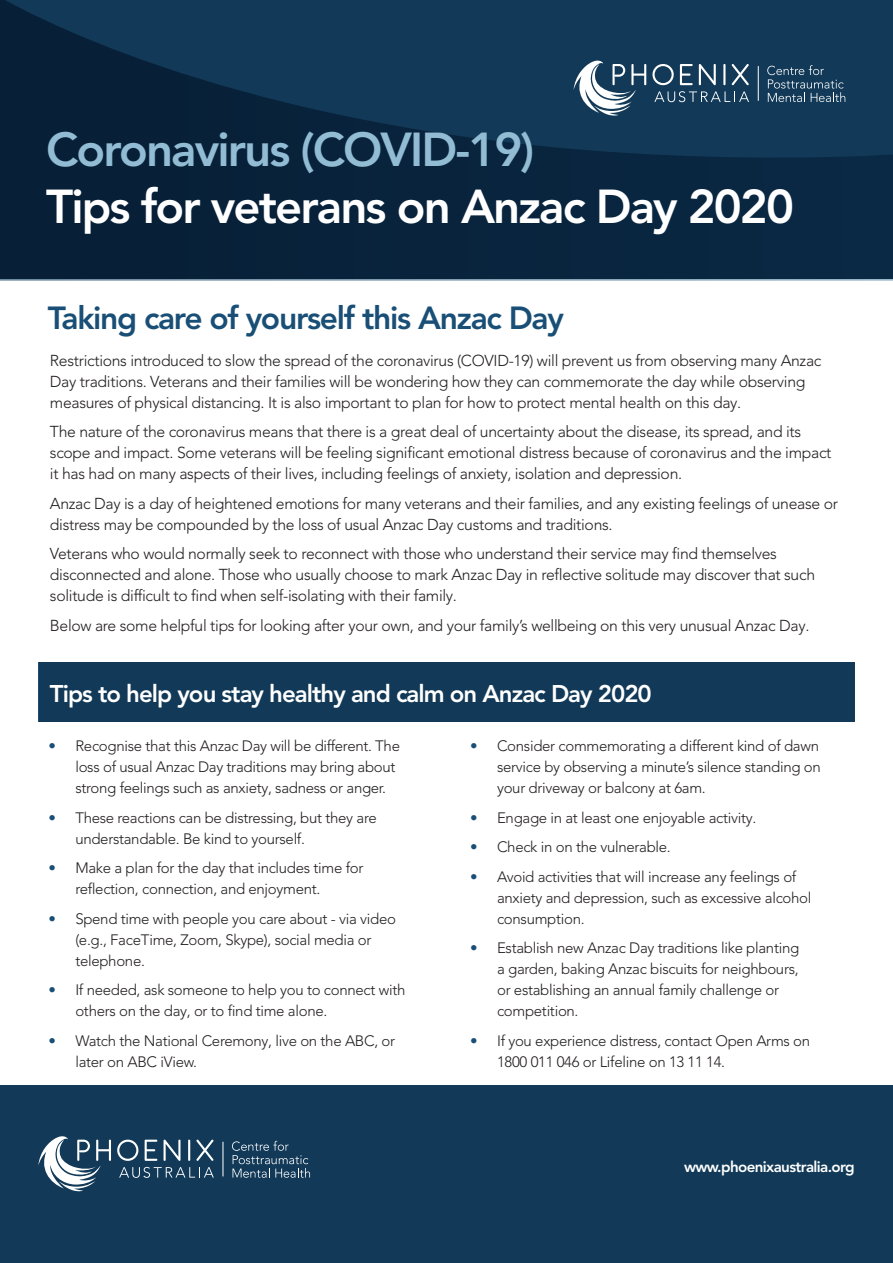
<style>
.page{position:relative;width:893px;height:1263px;background:#fff}
.page>*{position:absolute;margin:0;border:0;box-sizing:border-box;transform-origin:0 0}
.quote{font:800 47.25px "Avenir LT Pro";letter-spacing:-.04em;color:#fff}
.quote-2{font:800 47.25px "Avenir LT Pro";letter-spacing:-.04em;color:#91bcd3}
.quote-3{font:800 31.8px "Avenir LT Pro";letter-spacing:-.04em;color:#194f76}
.quote-4{font:800 24px "Avenir LT Pro";letter-spacing:-.04em;color:#fff}
.Paragraph_Style_1{font:300 15.75px/21px "Avenir LT Pro";letter-spacing:-.02em;color:#231f20}
.quote-5{font:800 15.15px "Avenir LT Pro";letter-spacing:-.04em;color:#fff}
.t1{font:300 15px/21px "Avenir LT Pro";letter-spacing:-.02em;color:#231f20}
.s1{font-weight:800;color:#194f76}
</style>
<div class="page">
<svg style="left:0;top:0;width:893px;height:281px;background:#0d2c47"></svg>
<svg style="left:767px;top:65px;width:78px;height:37px;background:#33556f"></svg>
<svg style="left:574px;top:61px;width:72px;height:55px"></svg>
<svg style="left:652px;top:64px;width:22px;height:21px"></svg>
<svg style="left:680px;top:64px;width:13px;height:21px"></svg>
<svg style="left:699px;top:64px;width:17px;height:21px"></svg>
<hr style="left:723px;top:64px;width:2px;height:21px;background:#fff">
<svg style="left:732px;top:64px;width:17px;height:21px"></svg>
<hr style="left:758px;top:66px;width:1px;height:35px;background:#fff">
<svg style="left:654px;top:91px;width:95px;height:11px"></svg>
<div style="left:39px;top:662px;width:816px;height:60px;background:#123a58"></div>
<div style="left:0;top:1086px;width:893px;height:177px;background:#123a58"></div>
<svg style="left:232px;top:1141px;width:78px;height:37px"></svg>
<svg style="left:38px;top:1136px;width:73px;height:55px"></svg>
<svg style="left:117px;top:1140px;width:21px;height:21px"></svg>
<svg style="left:145px;top:1140px;width:12px;height:21px"></svg>
<svg style="left:164px;top:1140px;width:16px;height:21px"></svg>
<hr style="left:188px;top:1140px;width:2px;height:21px;background:#fff">
<svg style="left:196px;top:1140px;width:17px;height:21px"></svg>
<hr style="left:223px;top:1142px;width:1px;height:34px;background:#fff">
<svg style="left:119px;top:1167px;width:95px;height:11px"></svg>
<p class="quote-2" style="left:46px;top:122px;width:490px">Coronavirus (COVID-19)</p>
<p class="quote" style="left:46px;top:179px;width:749px">Tips for veterans on Anzac Day 2020</p>
<p class="quote-3" style="left:48px;top:299px;width:517px">Taking care of yourself this Anzac Day</p>
<p class="Paragraph_Style_1" style="left:50px;top:350px;width:773px">Restrictions introduced to slow the spread of the coronavirus (COVID-19) will prevent us from observing many Anzac<br>Day traditions. Veterans and their families will be wondering how they can commemorate the day while observing measures of physical distancing. It is also important to plan for how to protect mental health on this day.</p>
<p class="Paragraph_Style_1" style="left:50px;top:421px;width:783px">The nature of the coronavirus means that there is a great deal of uncertainty about the disease, its spread, and its scope and impact. Some veterans will be feeling significant emotional distress because of coronavirus and the impact it has had on many aspects of their lives, including feelings of anxiety, isolation and depression.</p>
<p class="Paragraph_Style_1" style="left:50px;top:493px;width:789px">Anzac Day is a day of heightened emotions for many veterans and their families, and any existing feelings of unease or distress may be compounded by the loss of usual Anzac Day customs and traditions.</p>
<p class="Paragraph_Style_1" style="left:50px;top:543px;width:767px">Veterans who would normally seek to reconnect with those who understand their service may find themselves disconnected and alone. Those who usually choose to mark Anzac Day in reflective solitude may discover that such solitude is difficult to find when self-isolating with their family.</p>
<p class="Paragraph_Style_1" style="left:50px;top:615px;width:761px">Below are some helpful tips for looking after your own, and your family’s wellbeing on this very unusual Anzac Day.</p>
<p class="quote-4" style="left:50px;top:679px;width:603px">Tips to help you stay healthy and calm on Anzac Day 2020</p>
<p class="t1" style="left:75px;top:735px;width:326px;text-indent:-27px"><span class="s1">•</span> Recognise that this Anzac Day will be different. The loss of usual Anzac Day traditions may bring about strong feelings such as anxiety, sadness or anger.</p>
<p class="t1" style="left:75px;top:807px;width:303px;text-indent:-27px"><span class="s1">•</span> These reactions can be distressing, but they are understandable. Be kind to yourself.</p>
<p class="t1" style="left:75px;top:857px;width:290px;text-indent:-27px"><span class="s1">•</span> Make a plan for the day that includes time for reflection, connection, and enjoyment.</p>
<p class="t1" style="left:75px;top:908px;width:322px;text-indent:-27px"><span class="s1">•</span> Spend time with people you care about - via video (e.g., FaceTime, Zoom, Skype), social media or telephone.</p>
<p class="t1" style="left:75px;top:979px;width:332px;text-indent:-27px"><span class="s1">•</span> If needed, ask someone to help you to connect with others on the day, or to find time alone.</p>
<p class="t1" style="left:75px;top:1030px;width:321px;text-indent:-27px"><span class="s1">•</span> Watch the National Ceremony, live on the ABC, or later on ABC iView.</p>
<p class="t1" style="left:497px;top:735px;width:325px;text-indent:-27px"><span class="s1">•</span> Consider commemorating a different kind of dawn service by observing a minute’s silence standing on your driveway or balcony at 6am.</p>
<p class="t1" style="left:470px;top:807px;width:288px"><span class="s1">•</span> Engage in at least one enjoyable activity.</p>
<p class="t1" style="left:470px;top:836px;width:202px"><span class="s1">•</span> Check in on the vulnerable.</p>
<p class="t1" style="left:497px;top:866px;width:316px;text-indent:-27px"><span class="s1">•</span> Avoid activities that will increase any feelings of anxiety and depression, such as excessive alcohol consumption.</p>
<p class="t1" style="left:497px;top:937px;width:304px;text-indent:-27px"><span class="s1">•</span> Establish new Anzac Day traditions like planting a garden, baking Anzac biscuits for neighbours, or establishing an annual family challenge or competition.</p>
<p class="t1" style="left:497px;top:1030px;width:315px;text-indent:-27px"><span class="s1">•</span> If you experience distress, contact Open Arms on<br>1800 011 046 or Lifeline on 13 11 14.</p>
<p class="quote-5" style="left:684px;top:1157px;width:172px">www.phoenixaustralia.org</p>
</div>
